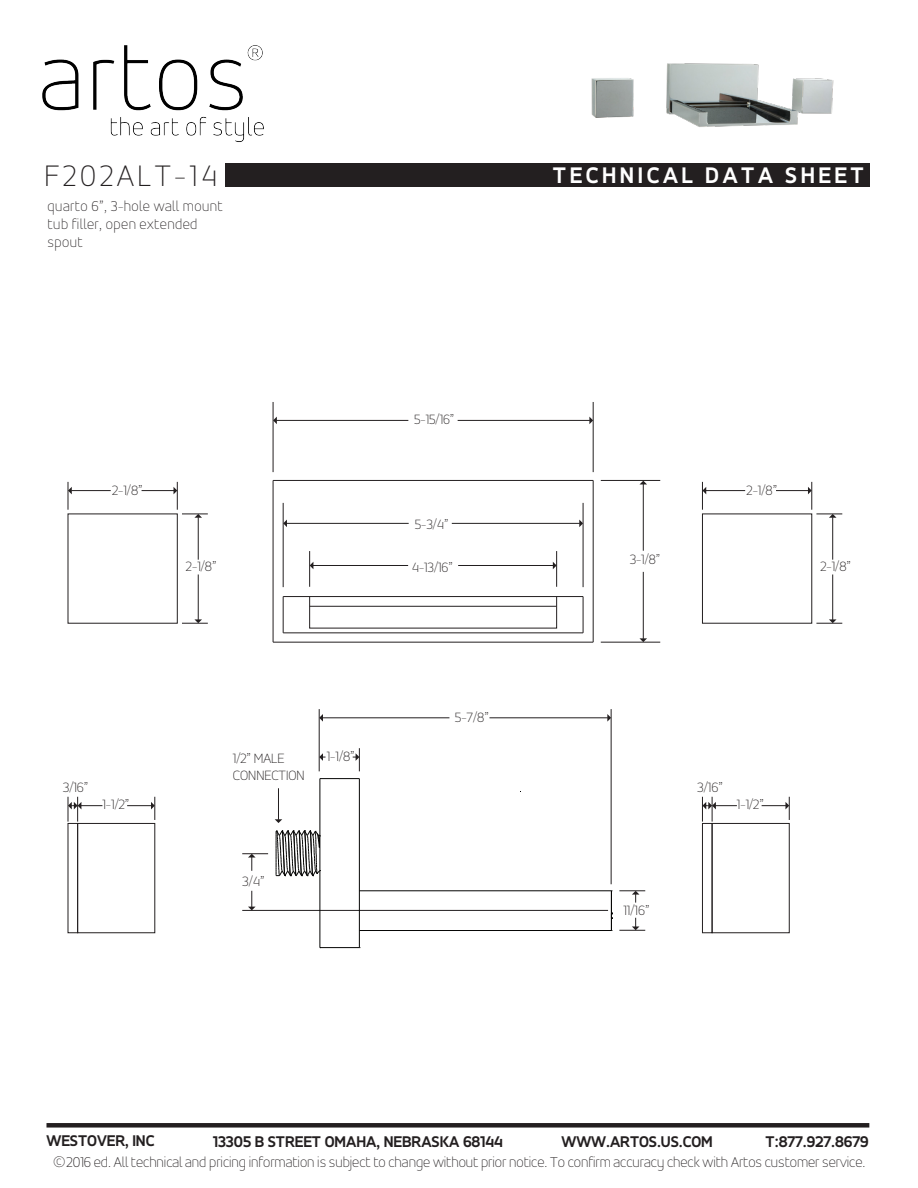
<style>
.page{position:relative;width:918px;height:1188px;background:#fff}
.page>*{position:absolute;margin:0;border:0;box-sizing:border-box;transform-origin:0 0}
.t1{font:100 31.5px "Accord Alternate";letter-spacing:.12em;color:#231f20}
.t2{font:700 24px "Accord Alternate";letter-spacing:.15em;color:#fff}
.t3{font:700 16.5px "Accord Alternate";color:#231f20}
.t4{font:100 15px "Accord Alternate";color:#231f20}
.t5{font:100 15px/18px "Accord Alternate";letter-spacing:.03em;color:#231f20}
.t6{font:100 14.25px/17.1px "Accord Alternate";color:#231f20}
</style>
<div class="page">
<div style="left:46px;top:1123px;width:823px;height:5px;background:#231f20"></div>
<div style="left:226px;top:164px;width:644px;height:23px;background:#231f20"></div>
<div style="left:77px;top:823px;width:78px;height:110px;border:1px solid #231f20"></div>
<svg style="left:127px;top:797px;width:29px;height:23px"></svg>
<hr style="left:198px;top:517px;width:1px;height:43px;background:#231f20">
<hr style="left:198px;top:574px;width:1px;height:46px;background:#231f20">
<svg style="left:182px;top:619px;width:26px;height:5px"></svg>
<svg style="left:68px;top:797px;width:34px;height:25px"></svg>
<svg style="left:619px;top:891px;width:26px;height:12px"></svg>
<svg style="left:619px;top:918px;width:26px;height:13px"></svg>
<hr style="left:242px;top:910px;width:366px;height:1px;background:#231f20">
<svg style="left:242px;top:853px;width:26px;height:18px"></svg>
<svg style="left:248px;top:891px;width:8px;height:19px"></svg>
<hr style="left:71px;top:490px;width:40px;height:1px;background:#231f20">
<svg style="left:68px;top:482px;width:4px;height:28px"></svg>
<hr style="left:142px;top:490px;width:32px;height:1px;background:#231f20">
<svg style="left:174px;top:482px;width:34px;height:36px"></svg>
<hr style="left:319px;top:709px;width:1px;height:62px;background:#231f20">
<hr style="left:611px;top:709px;width:1px;height:175px;background:#231f20">
<hr style="left:322px;top:718px;width:127px;height:1px;background:#231f20">
<svg style="left:319px;top:714px;width:4px;height:8px"></svg>
<hr style="left:489px;top:718px;width:119px;height:1px;background:#231f20">
<svg style="left:607px;top:714px;width:4px;height:8px"></svg>
<hr style="left:278px;top:788px;width:1px;height:32px;background:#231f20">
<svg style="left:275px;top:819px;width:7px;height:4px"></svg>
<div style="left:702px;top:823px;width:10px;height:110px;border:1px solid #231f20"></div>
<div style="left:712px;top:823px;width:78px;height:110px;border:1px solid #231f20"></div>
<svg style="left:762px;top:797px;width:28px;height:23px"></svg>
<svg style="left:353px;top:748px;width:7px;height:23px"></svg>
<svg style="left:319px;top:753px;width:7px;height:8px"></svg>
<hr style="left:832px;top:517px;width:1px;height:43px;background:#231f20">
<hr style="left:832px;top:574px;width:1px;height:46px;background:#231f20">
<svg style="left:816px;top:619px;width:26px;height:5px"></svg>
<svg style="left:702px;top:797px;width:35px;height:25px"></svg>
<div style="left:702px;top:514px;width:110px;height:110px;border:1px solid #231f20"></div>
<hr style="left:706px;top:490px;width:39px;height:1px;background:#231f20">
<svg style="left:702px;top:482px;width:4px;height:28px"></svg>
<hr style="left:776px;top:490px;width:32px;height:1px;background:#231f20">
<svg style="left:808px;top:482px;width:34px;height:36px"></svg>
<hr style="left:359px;top:779px;width:1px;height:169px;background:#050504">
<hr style="left:320px;top:947px;width:39px;height:1px;background:#050504">
<hr style="left:320px;top:779px;width:1px;height:169px;background:#050504">
<hr style="left:320px;top:778px;width:39px;height:1px;background:#050504">
<hr style="left:359px;top:930px;width:252px;height:1px;background:#050504">
<hr style="left:359px;top:891px;width:252px;height:1px;background:#050504">
<svg style="left:611px;top:891px;width:1px;height:40px"></svg>
<svg style="left:276px;top:830px;width:45px;height:46px"></svg>
<hr style="left:583px;top:597px;width:1px;height:36px;background:#231f20">
<hr style="left:283px;top:633px;width:300px;height:1px;background:#231f20">
<hr style="left:283px;top:597px;width:1px;height:36px;background:#231f20">
<hr style="left:283px;top:596px;width:300px;height:1px;background:#231f20">
<hr style="left:310px;top:606px;width:246px;height:1px;background:#231f20">
<hr style="left:593px;top:480px;width:1px;height:162px;background:#231f20">
<hr style="left:273px;top:642px;width:320px;height:1px;background:#231f20">
<hr style="left:273px;top:480px;width:320px;height:1px;background:#231f20">
<hr style="left:273px;top:480px;width:1px;height:162px;background:#231f20">
<hr style="left:273px;top:402px;width:1px;height:70px;background:#231f20">
<hr style="left:593px;top:402px;width:1px;height:70px;background:#231f20">
<hr style="left:583px;top:503px;width:1px;height:84px;background:#231f20">
<hr style="left:556px;top:551px;width:1px;height:36px;background:#231f20">
<hr style="left:309px;top:551px;width:1px;height:36px;background:#231f20">
<hr style="left:283px;top:503px;width:1px;height:84px;background:#231f20">
<hr style="left:458px;top:420px;width:132px;height:1px;background:#231f20">
<svg style="left:589px;top:417px;width:4px;height:7px"></svg>
<hr style="left:452px;top:523px;width:128px;height:1px;background:#231f20">
<svg style="left:579px;top:520px;width:4px;height:7px"></svg>
<hr style="left:458px;top:565px;width:95px;height:1px;background:#231f20">
<svg style="left:553px;top:562px;width:4px;height:7px"></svg>
<hr style="left:313px;top:565px;width:95px;height:1px;background:#231f20">
<svg style="left:310px;top:562px;width:3px;height:7px"></svg>
<hr style="left:276px;top:420px;width:132px;height:1px;background:#231f20">
<svg style="left:273px;top:417px;width:4px;height:7px"></svg>
<hr style="left:286px;top:523px;width:123px;height:1px;background:#231f20">
<svg style="left:283px;top:520px;width:4px;height:7px"></svg>
<hr style="left:601px;top:480px;width:59px;height:1px;background:#231f20">
<hr style="left:643px;top:484px;width:1px;height:67px;background:#231f20">
<svg style="left:640px;top:481px;width:7px;height:3px"></svg>
<hr style="left:601px;top:642px;width:59px;height:1px;background:#231f20">
<hr style="left:643px;top:572px;width:1px;height:67px;background:#231f20">
<svg style="left:639px;top:638px;width:8px;height:4px"></svg>
<img style="left:42px;top:45px;width:222px;height:97px">
<img style="left:591px;top:63px;width:243px;height:64px">
<p class="t1" style="left:45px;top:157px;width:174px">F202ALT-14</p>
<p class="t2" style="left:553px;top:161px;width:312px">TECHNICAL DATA SHEET</p>
<p class="t5" style="left:48px;top:197px;width:177px">quarto 6”, 3-hole wall mount tub filler, open extended spout</p>
<p class="t6" style="left:112px;top:482px;width:32px">2-1/8”</p>
<p class="t6" style="left:186px;top:558px;width:32px">2-1/8”</p>
<p class="t6" style="left:63px;top:779px;width:27px">3/16”</p>
<p class="t6" style="left:102px;top:796px;width:29px">1-1/2”</p>
<p class="t6" style="left:233px;top:750px;width:73px">1/2” MALE<br>CONNECTION</p>
<p class="t6" style="left:327px;top:748px;width:30px">1-1/8”</p>
<p class="t6" style="left:242px;top:872px;width:24px">3/4”</p>
<p class="t6" style="left:414px;top:411px;width:42px">5-15/16”</p>
<p class="t6" style="left:415px;top:515px;width:35px">5-3/4”</p>
<p class="t6" style="left:412px;top:558px;width:42px">4-13/16”</p>
<p class="t6" style="left:455px;top:708px;width:36px">5-7/8”</p>
<p class="t6" style="left:630px;top:551px;width:32px">3-1/8”</p>
<p class="t6" style="left:747px;top:482px;width:32px">2-1/8”</p>
<p class="t6" style="left:820px;top:558px;width:32px">2-1/8”</p>
<p class="t6" style="left:623px;top:902px;width:28px">11/16”</p>
<p class="t6" style="left:697px;top:779px;width:27px">3/16”</p>
<p class="t6" style="left:737px;top:796px;width:29px">1-1/2”</p>
<p class="t3" style="left:46px;top:1131px;width:110px">WESTOVER, INC</p>
<p class="t3" style="left:213px;top:1132px;width:291px">13305 B STREET OMAHA, NEBRASKA 68144</p>
<p class="t3" style="left:561px;top:1132px;width:153px">WWW.ARTOS.US.COM</p>
<p class="t3" style="left:766px;top:1132px;width:105px">T:877.927.8679</p>
<p class="t4" style="left:53px;top:1153px;width:814px">©2016 ed. All technical and pricing information is subject to change without prior notice. To confirm accuracy check with Artos customer service.</p>
</div>
